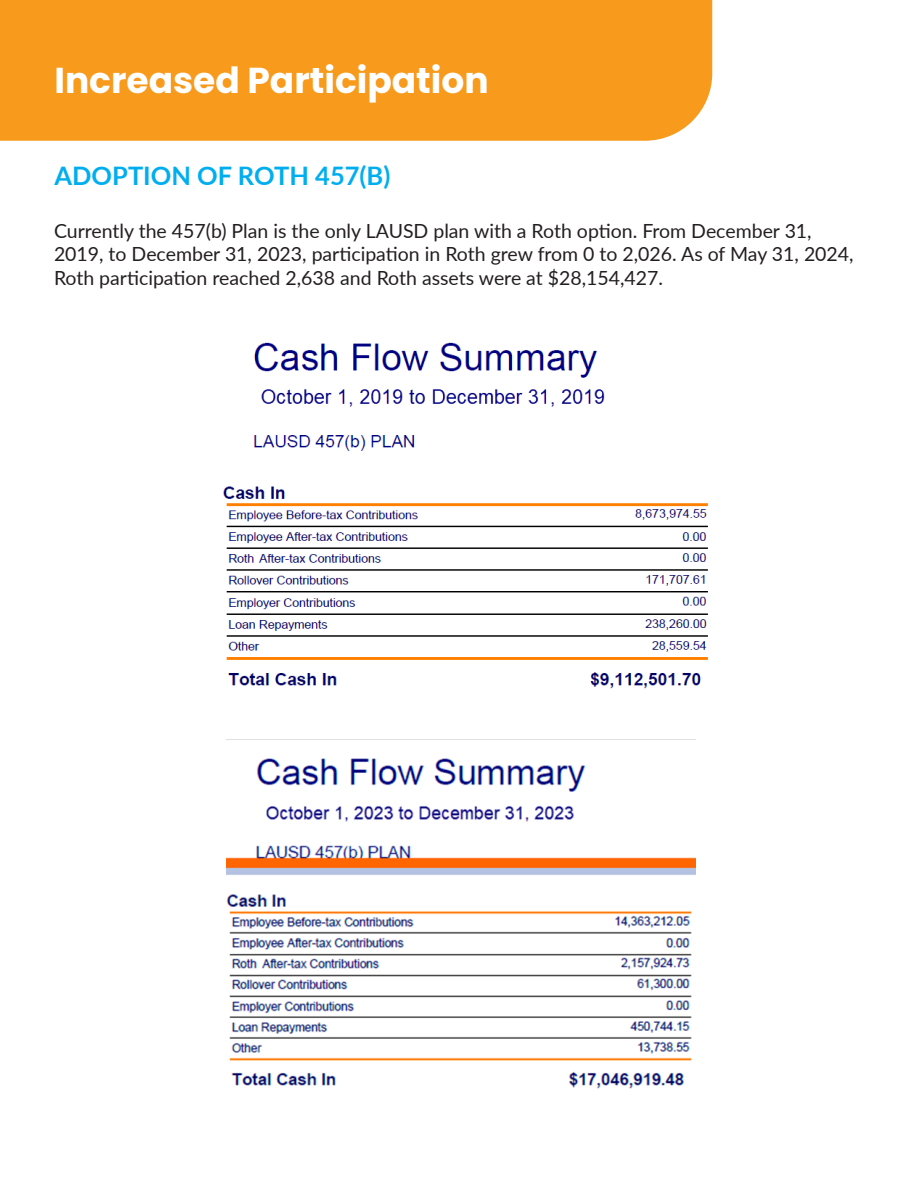
<style>
.page{position:relative;width:918px;height:1188px;background:#fff}
.page>*{position:absolute;margin:0;border:0;box-sizing:border-box;transform-origin:0 0}
.t1{font:700 36px "Poppins";color:#fff}
.Paragraph_Style_2{font:700 25.5px "Lato";color:#00aeef}
.BASIC_BODY{font:19.5px/23.4px "Lato";color:#231f20}
</style>
<div class="page">
<div style="left:0;top:0;width:712px;height:141px;background:#f89a1c"></div>
<img style="left:227px;top:739px;width:469px;height:350px">
<img style="left:223px;top:342px;width:485px;height:347px">
<p class="t1" style="left:54px;top:59px;width:436px">Increased Participation</p>
<p class="Paragraph_Style_2" style="left:55px;top:157px;width:337px">ADOPTION OF ROTH 457(B)</p>
<p class="BASIC_BODY" style="left:54px;top:218px;width:801px">Currently the 457(b) Plan is the only LAUSD plan with a Roth option. From December 31,<br>2019, to December 31, 2023, participation in Roth grew from 0 to 2,026. As of May 31, 2024,<br>Roth participation reached 2,638 and Roth assets were at $28,154,427.</p>
</div>
